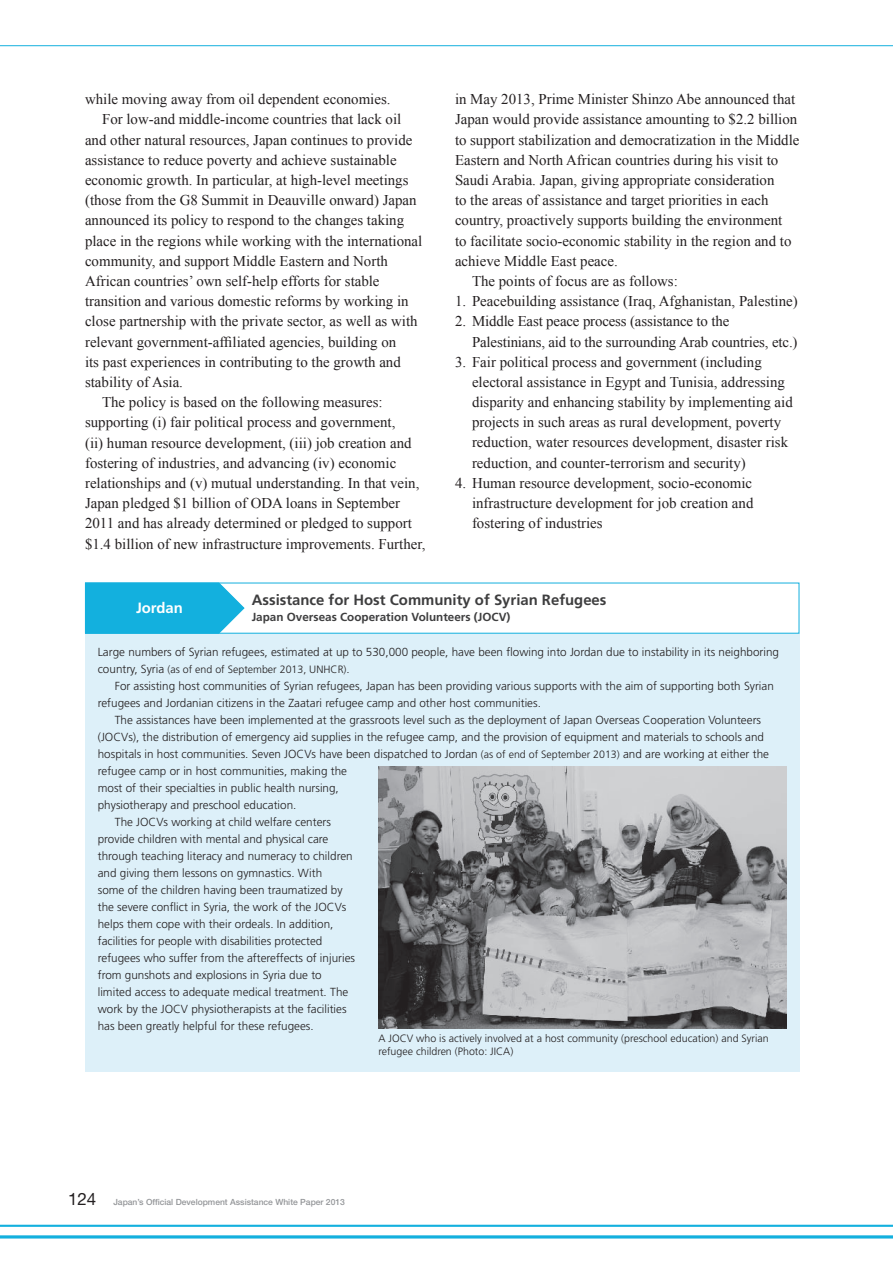
<style>
.page{position:relative;width:893px;height:1263px;background:#fff}
.page>*{position:absolute;margin:0;border:0;box-sizing:border-box;transform-origin:0 0}
.t1{font:16.95px "Helvetica Neue LT Std";color:#231f20}
.t2{font:14.85px/20.2px "Times New Roman";color:#231f20}
.t3{font:700 14.85px "Frutiger LT Std";color:#3e3e3f}
.t4{font:700 14.85px "Frutiger LT Std";color:#fff}
.t5{font:300 11.7px/17px "Frutiger LT Std";color:#231f20}
.t6{font:700 11.7px "Frutiger LT Std";color:#3e3e3f}
.t7{font:300 10.65px/12.8px "Frutiger LT Std";color:#231f20}
.t8{font:500 8.55px "Helvetica Neue LT Std";color:#939598}
.s1{font-size:11.7px}
.s2{font-size:10.65px}
</style>
<div class="page">
<hr style="left:0;top:45px;width:893px;height:1px;background:#13b0de">
<hr style="left:0;top:1225px;width:893px;height:2px;background:#13b0de">
<hr style="left:0;top:1235px;width:893px;height:3px;background:#13b0de">
<div style="left:85px;top:633px;width:714px;height:438px;background:#ddf0f9"></div>
<img style="left:378px;top:767px;width:409px;height:262px">
<svg style="left:85px;top:582px;width:160px;height:52px;background:#25b6e0"></svg>
<p class="t2" style="left:85px;top:89px;width:307px">while moving away from oil dependent economies.</p>
<p class="t2" style="left:102px;top:109px;width:301px">For low-and middle-income countries that lack oil</p>
<p class="t2" style="left:85px;top:129px;width:329px">and other natural resources, Japan continues to provide</p>
<p class="t2" style="left:85px;top:149px;width:313px">assistance to reduce poverty and achieve sustainable</p>
<p class="t2" style="left:85px;top:170px;width:325px">economic growth. In particular, at high-level meetings</p>
<p class="t2" style="left:85px;top:190px;width:333px">(those from the G8 Summit in Deauville onward) Japan</p>
<p class="t2" style="left:85px;top:210px;width:321px">announced its policy to respond to the changes taking</p>
<p class="t2" style="left:85px;top:230px;width:339px">place in the regions while working with the international</p>
<p class="t2" style="left:85px;top:250px;width:304px">community, and support Middle Eastern and North</p>
<p class="t2" style="left:85px;top:271px;width:296px">African countries’ own self-help efforts for stable</p>
<p class="t2" style="left:85px;top:291px;width:325px">transition and various domestic reforms by working in</p>
<p class="t2" style="left:85px;top:311px;width:334px">close partnership with the private sector, as well as with</p>
<p class="t2" style="left:85px;top:331px;width:313px">relevant government-affiliated agencies, building on</p>
<p class="t2" style="left:85px;top:351px;width:317px">its past experiences in contributing to the growth and</p>
<p class="t2" style="left:85px;top:372px;width:99px">stability of Asia.</p>
<p class="t2" style="left:102px;top:392px;width:282px">The policy is based on the following measures:</p>
<p class="t2" style="left:85px;top:412px;width:312px">supporting (i) fair political process and government,</p>
<p class="t2" style="left:85px;top:432px;width:328px">(ii) human resource development, (iii) job creation and</p>
<p class="t2" style="left:85px;top:452px;width:313px">fostering of industries, and advancing (iv) economic</p>
<p class="t2" style="left:85px;top:473px;width:336px">relationships and (v) mutual understanding. In that vein,</p>
<p class="t2" style="left:85px;top:493px;width:316px">Japan pledged $1 billion of ODA loans in September</p>
<p class="t2" style="left:85px;top:513px;width:328px">2011 and has already determined or pledged to support</p>
<p class="t2" style="left:85px;top:533px;width:342px">$1.4 billion of new infrastructure improvements. Further,</p>
<p class="t2" style="left:455px;top:89px;width:342px">in May 2013, Prime Minister Shinzo Abe announced that</p>
<p class="t2" style="left:455px;top:109px;width:344px">Japan would provide assistance amounting to $2.2 billion</p>
<p class="t2" style="left:455px;top:129px;width:346px">to support stabilization and democratization in the Middle</p>
<p class="t2" style="left:455px;top:149px;width:325px">Eastern and North African countries during his visit to</p>
<p class="t2" style="left:455px;top:170px;width:321px">Saudi Arabia. Japan, giving appropriate consideration</p>
<p class="t2" style="left:455px;top:190px;width:315px">to the areas of assistance and target priorities in each</p>
<p class="t2" style="left:455px;top:210px;width:329px">country, proactively supports building the environment</p>
<p class="t2" style="left:455px;top:230px;width:338px">to facilitate socio-economic stability in the region and to</p>
<p class="t2" style="left:455px;top:250px;width:164px">achieve Middle East peace.</p>
<p class="t2" style="left:472px;top:271px;width:207px">The points of focus are as follows:</p>
<p class="t2" style="left:455px;top:291px;width:344px">1. Peacebuilding assistance (Iraq, Afghanistan, Palestine)</p>
<p class="t2" style="left:472px;top:311px;width:327px;text-indent:-17px">2. Middle East peace process (assistance to the<br>Palestinians, aid to the surrounding Arab countries, etc.)</p>
<p class="t2" style="left:472px;top:351px;width:322px;text-indent:-17px">3. Fair political process and government (including electoral assistance in Egypt and Tunisia, addressing disparity and enhancing stability by implementing aid projects in such areas as rural development, poverty reduction, water resources development, disaster risk reduction, and counter-terrorism and security)</p>
<p class="t2" style="left:472px;top:473px;width:283px;text-align:justify;text-indent:-17px">4. Human resource development, socio-economic infrastructure development for job creation and fostering of industries</p>
<p class="t4" style="left:136px;top:599px;width:48px">Jordan</p>
<p class="t3" style="left:252px;top:591px;width:356px">Assistance for Host Community of Syrian Refugees</p>
<p class="t6" style="left:252px;top:610px;width:260px">Japan Overseas Cooperation Volunteers (JOCV)</p>
<p class="t5" style="left:98px;top:643px;width:683px">Large numbers of Syrian refugees, estimated at up to 530,000 people, have been flowing into Jordan due to instability in its neighboring</p>
<p class="t7" style="left:98px;top:663px;width:253px"><span class="s1">country, Syria</span> (as of end of September 2013, UNHCR)<span class="s1">.</span></p>
<p class="t5" style="left:98px;top:677px;width:678px;text-indent:17px">For assisting host communities of Syrian refugees, Japan has been providing various supports with the aim of supporting both Syrian refugees and Jordanian citizens in the Zaatari refugee camp and other host communities.</p>
<p class="t5" style="left:115px;top:711px;width:648px">The assistances have been implemented at the grassroots level such as the deployment of Japan Overseas Cooperation Volunteers</p>
<p class="t5" style="left:98px;top:728px;width:668px">(JOCVs), the distribution of emergency aid supplies in the refugee camp, and the provision of equipment and materials to schools and</p>
<p class="t5" style="left:98px;top:745px;width:673px">hospitals in host communities. Seven JOCVs have been dispatched to Jordan <span class="s2">(as of end of September 2013)</span> and are working at either the</p>
<p class="t5" style="left:98px;top:762px;width:251px">refugee camp or in host communities, making the</p>
<p class="t5" style="left:98px;top:779px;width:243px">most of their specialties in public health nursing,</p>
<p class="t5" style="left:98px;top:796px;width:200px">physiotherapy and preschool education.</p>
<p class="t5" style="left:115px;top:813px;width:218px">The JOCVs working at child welfare centers</p>
<p class="t5" style="left:98px;top:830px;width:232px">provide children with mental and physical care</p>
<p class="t5" style="left:98px;top:847px;width:256px">through teaching literacy and numeracy to children</p>
<p class="t5" style="left:98px;top:864px;width:226px">and giving them lessons on gymnastics. With</p>
<p class="t5" style="left:98px;top:881px;width:246px">some of the children having been traumatized by</p>
<p class="t5" style="left:98px;top:898px;width:250px">the severe conflict in Syria, the work of the JOCVs</p>
<p class="t5" style="left:98px;top:915px;width:237px">helps them cope with their ordeals. In addition,</p>
<p class="t5" style="left:98px;top:933px;width:226px">facilities for people with disabilities protected</p>
<p class="t5" style="left:98px;top:950px;width:259px">refugees who suffer from the aftereffects of injuries</p>
<p class="t5" style="left:98px;top:967px;width:225px">from gunshots and explosions in Syria due to</p>
<p class="t5" style="left:98px;top:984px;width:252px">limited access to adequate medical treatment. The</p>
<p class="t5" style="left:98px;top:1001px;width:250px">work by the JOCV physiotherapists at the facilities</p>
<p class="t5" style="left:98px;top:1018px;width:217px">has been greatly helpful for these refugees.</p>
<p class="t7" style="left:378px;top:1032px;width:392px">A JOCV who is actively involved at a host community (preschool education) and Syrian refugee children (Photo: JICA)</p>
<p class="t1" style="left:68px;top:1189px;width:30px">124</p>
<p class="t8" style="left:113px;top:1197px;width:233px">Japan’s Official Development Assistance White Paper 2013</p>
</div>
